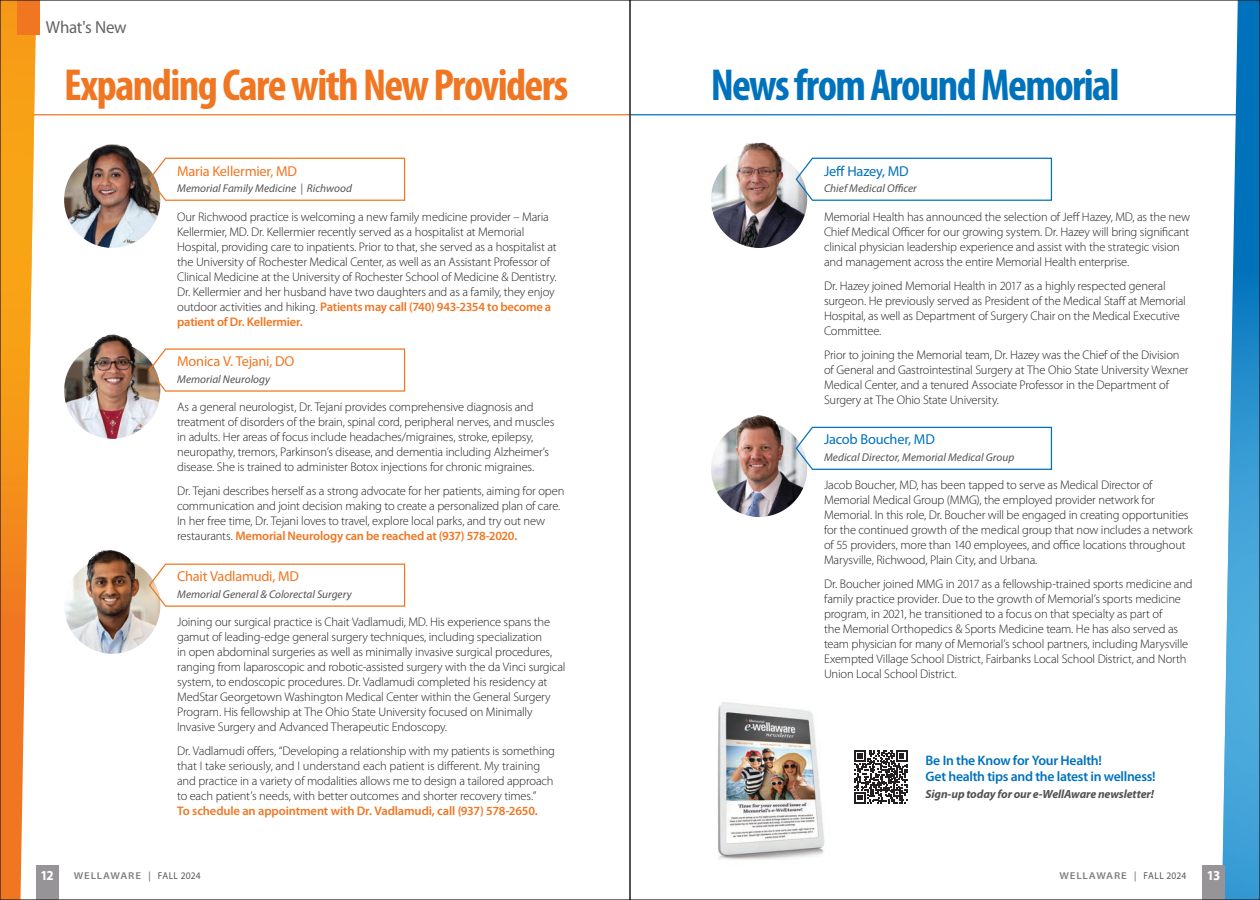
<style>
.page{position:relative;width:1260px;height:900px;background:#fff}
.page>*{position:absolute;margin:0;border:0;box-sizing:border-box;transform-origin:0 0}
.t1{font:700 condensed 45px "Myriad Pro";letter-spacing:-.035em;color:#f07622}
.t2{font:700 condensed 45px "Myriad Pro";letter-spacing:-.035em;color:#0072bc}
.t3{font:17.5px "Myriad Pro";letter-spacing:-.02em;color:#636366}
.t4{font:14.38px "Myriad Pro";letter-spacing:-.02em;color:#f07622}
.t5{font:14.38px "Myriad Pro";letter-spacing:-.015em;color:#0072bc}
.t6{font:600 13.75px/16.2px "Myriad Pro";letter-spacing:-.02em;color:#0072bc}
.t7{font:700 13.75px "Myriad Pro";color:#fff;scale:.95 1}
.t8{font:300 12.5px/15px "Myriad Pro";letter-spacing:-.015em;color:#231f20}
.t9{font:600 12.5px "Myriad Pro";letter-spacing:-.01em;color:#f07622}
.t10{font:italic 700 11.88px "Myriad Pro";letter-spacing:-.01em;color:#535355}
.t11{font:italic 11.25px "Myriad Pro";letter-spacing:.005em;color:#535355}
.t12{font:600 10px "Myriad Pro";letter-spacing:.07em;color:#808285;scale:1.1 1}
.s1{font-weight:600;color:#f07622}
.s2{font-weight:400;color:#57585a}
</style>
<div class="page">
<hr style="left:631px;top:114px;width:629px;height:1px;background:#0072bc">
<hr style="left:0;top:114px;width:629px;height:1px;background:#f07622">
<svg style="left:2px;top:2px;width:34px;height:896px"></svg>
<svg style="left:1222px;top:2px;width:36px;height:896px"></svg>
<div style="left:36px;top:865px;width:22px;height:35px;background:#979497"></div>
<div style="left:1202px;top:865px;width:23px;height:35px;background:#979497"></div>
<img style="left:64px;top:152px;width:96px;height:96px;border-radius:48px">
<img style="left:77px;top:144px;width:70px;height:104px">
<img style="left:64px;top:342px;width:96px;height:97px;border-radius:48px">
<img style="left:81px;top:334px;width:65px;height:105px">
<img style="left:64px;top:558px;width:96px;height:96px;border-radius:48px">
<img style="left:80px;top:550px;width:62px;height:98px">
<img style="left:711px;top:421px;width:96px;height:96px;border-radius:48px">
<img style="left:726px;top:415px;width:64px;height:102px">
<img style="left:711px;top:152px;width:96px;height:96px;border-radius:48px">
<img style="left:726px;top:142px;width:66px;height:106px">
<div style="left:17px;top:0;width:22px;height:34px;background:#f07622"></div>
<svg style="left:854px;top:750px;width:53px;height:54px"></svg>
<svg style="left:148px;top:157px;width:258px;height:44px"></svg>
<svg style="left:795px;top:157px;width:258px;height:44px"></svg>
<svg style="left:795px;top:426px;width:258px;height:45px"></svg>
<svg style="left:148px;top:348px;width:258px;height:44px"></svg>
<svg style="left:148px;top:563px;width:258px;height:44px"></svg>
<img style="left:717px;top:702px;width:108px;height:158px">
<h2 class="t3" style="left:46px;top:17px;width:82px">What's New</h2>
<h1 class="t1" style="left:64px;top:57px;width:506px">Expanding Care with New Providers</h1>
<h1 class="t2" style="left:711px;top:57px;width:410px">News from Around Memorial</h1>
<p class="t4" style="left:177px;top:162px;width:121px">Maria Kellermier, MD</p>
<p class="t11" style="left:177px;top:181px;width:176px">Memorial Family Medicine | Richwood</p>
<p class="t8" style="left:177px;top:209px;width:381px">Our Richwood practice is welcoming a new family medicine provider – Maria Kellermier, MD. Dr. Kellermier recently served as a hospitalist at Memorial Hospital, providing care to inpatients. Prior to that, she served as a hospitalist at the University of Rochester Medical Center, as well as an Assistant Professor of Clinical Medicine at the University of Rochester School of Medicine &amp; Dentistry.<br>Dr. Kellermier and her husband have two daughters and as a family, they enjoy outdoor activities and hiking. <span class="s1">Patients may call (740) 943-2354 to become a patient of Dr. Kellermier.</span></p>
<p class="t4" style="left:177px;top:353px;width:119px">Monica V. Tejani, DO</p>
<p class="t11" style="left:177px;top:372px;width:94px">Memorial Neurology</p>
<p class="t8" style="left:177px;top:400px;width:379px">As a general neurologist, Dr. Tejani provides comprehensive diagnosis and treatment of disorders of the brain, spinal cord, peripheral nerves, and muscles in adults. Her areas of focus include headaches/migraines, stroke, epilepsy, neuropathy, tremors, Parkinson’s disease, and dementia including Alzheimer’s disease. She is trained to administer Botox injections for chronic migraines.</p>
<p class="t8" style="left:177px;top:484px;width:389px">Dr. Tejani describes herself as a strong advocate for her patients, aiming for open communication and joint decision making to create a personalized plan of care.<br>In her free time, Dr. Tejani loves to travel, explore local parks, and try out new restaurants. <span class="s1">Memorial Neurology can be reached at (937) 578-2020.</span></p>
<p class="t4" style="left:177px;top:567px;width:123px">Chait Vadlamudi, MD</p>
<p class="t11" style="left:177px;top:587px;width:176px">Memorial General &amp; Colorectal Surgery</p>
<p class="t8" style="left:177px;top:614px;width:390px">Joining our surgical practice is Chait Vadlamudi, MD. His experience spans the gamut of leading-edge general surgery techniques, including specialization<br>in open abdominal surgeries as well as minimally invasive surgical procedures, ranging from laparoscopic and robotic-assisted surgery with the da Vinci surgical system, to endoscopic procedures. Dr. Vadlamudi completed his residency at MedStar Georgetown Washington Medical Center within the General Surgery Program. His fellowship at The Ohio State University focused on Minimally Invasive Surgery and Advanced Therapeutic Endoscopy.</p>
<p class="t8" style="left:177px;top:743px;width:379px">Dr. Vadlamudi offers, “Developing a relationship with my patients is something that I take seriously, and I understand each patient is different. My training and practice in a variety of modalities allows me to design a tailored approach to each patient’s needs, with better outcomes and shorter recovery times.”</p>
<p class="t9" style="left:177px;top:803px;width:362px">To schedule an appointment with Dr. Vadlamudi, call (937) 578-2650.</p>
<p class="t5" style="left:824px;top:162px;width:86px">Jeff Hazey, MD</p>
<p class="t11" style="left:824px;top:181px;width:94px">Chief Medical Officer</p>
<p class="t8" style="left:824px;top:209px;width:368px">Memorial Health has announced the selection of Jeff Hazey, MD, as the new Chief Medical Officer for our growing system. Dr. Hazey will bring significant clinical physician leadership experience and assist with the strategic vision and management across the entire Memorial Health enterprise.</p>
<p class="t8" style="left:824px;top:278px;width:363px">Dr. Hazey joined Memorial Health in 2017 as a highly respected general surgeon. He previously served as President of the Medical Staff at Memorial Hospital, as well as Department of Surgery Chair on the Medical Executive Committee.</p>
<p class="t8" style="left:824px;top:347px;width:366px">Prior to joining the Memorial team, Dr. Hazey was the Chief of the Division of General and Gastrointestinal Surgery at The Ohio State University Wexner Medical Center, and a tenured Associate Professor in the Department of Surgery at The Ohio State University.</p>
<p class="t5" style="left:824px;top:431px;width:112px">Jacob Boucher, MD</p>
<p class="t11" style="left:824px;top:450px;width:192px">Medical Director, Memorial Medical Group</p>
<p class="t8" style="left:824px;top:478px;width:370px">Jacob Boucher, MD, has been tapped to serve as Medical Director of Memorial Medical Group (MMG), the employed provider network for Memorial. In this role, Dr. Boucher will be engaged in creating opportunities for the continued growth of the medical group that now includes a network of 55 providers, more than 140 employees, and office locations throughout Marysville, Richwood, Plain City, and Urbana.</p>
<p class="t8" style="left:824px;top:577px;width:370px">Dr. Boucher joined MMG in 2017 as a fellowship-trained sports medicine and family practice provider. Due to the growth of Memorial’s sports medicine program, in 2021, he transitioned to a focus on that specialty as part of<br>the Memorial Orthopedics &amp; Sports Medicine team. He has also served as team physician for many of Memorial’s school partners, including Marysville Exempted Village School District, Fairbanks Local School District, and North Union Local School District.</p>
<p class="t6" style="left:926px;top:751px;width:232px">Be In the Know for Your Health!<br>Get health tips and the latest in wellness!</p>
<p class="t10" style="left:926px;top:787px;width:230px">Sign-up today for our e-WellAware newsletter!</p>
<p class="t7" style="left:40px;top:867px;width:16px">12</p>
<p class="t12" style="left:74px;top:869px;width:117px">WELLAWARE <span class="s2">| FALL 2024</span></p>
<p class="t12" style="left:1060px;top:869px;width:117px">WELLAWARE <span class="s2">| FALL 2024</span></p>
<p class="t7" style="left:1207px;top:867px;width:16px">13</p>
</div>
